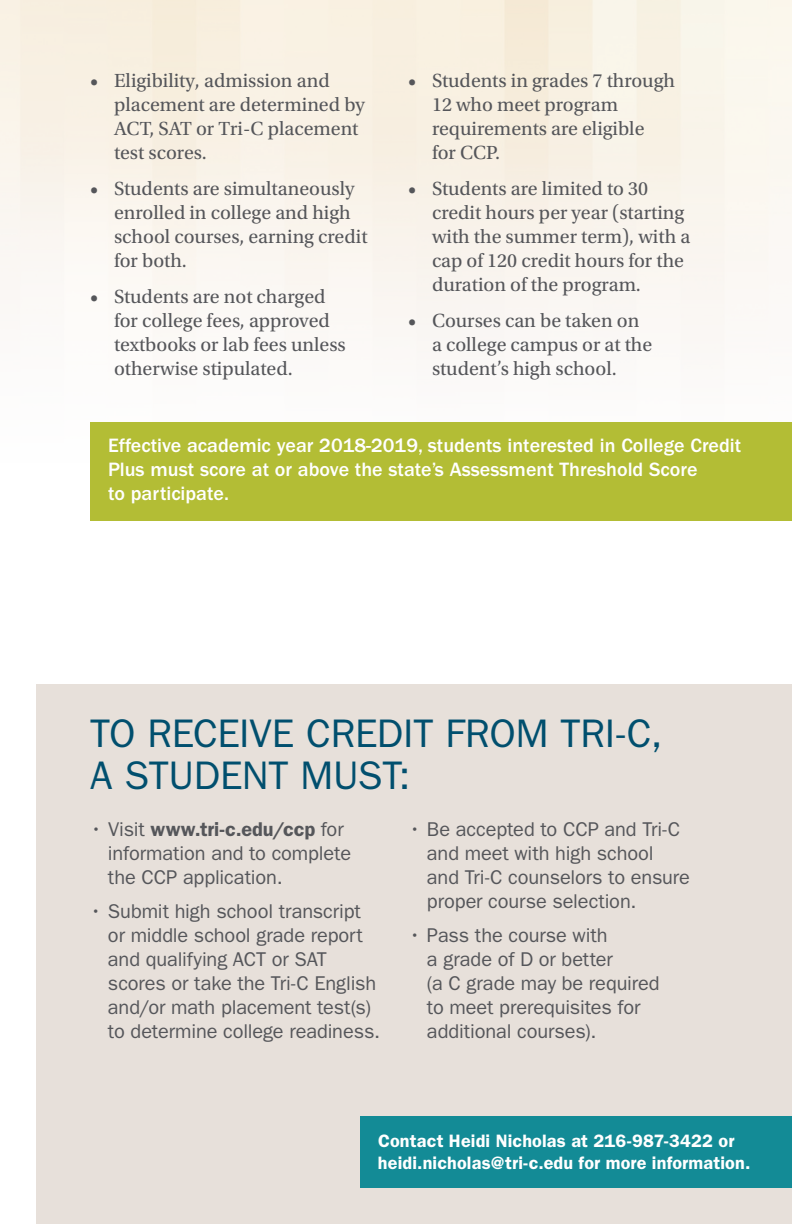
<style>
.page{position:relative;width:792px;height:1224px;background:#fff}
.page>*{position:absolute;margin:0;border:0;box-sizing:border-box;transform-origin:0 0}
.t1{font:40px/42px "ITC Franklin Gothic Std";letter-spacing:-.01em;color:#014f6e}
.t2{font:20px/24px "Utopia Std";color:#55565a}
.t3{font:20px/24px "ITC Franklin Gothic Std";letter-spacing:-.005em;color:#55565a}
.t4{font:500 20px/24px "ITC Franklin Gothic Std";color:#fff}
.t5{font:600 18px/21.6px "ITC Franklin Gothic Std";letter-spacing:.01em;color:#fff}
.s1{font-weight:600}
</style>
<div class="page">
<div style="left:36px;top:684px;width:756px;height:540px;background:#e7e0da"></div>
<img style="left:0;top:0;width:1px;height:1224px">
<div style="left:360px;top:1116px;width:432px;height:72px;background:#138b96"></div>
<div style="left:90px;top:422px;width:702px;height:99px;background:#b3bd35"></div>
<p class="t2" style="left:114px;top:68px;width:252px;text-indent:-24px">• Eligibility, admission and placement are determined by<br>ACT, SAT or Tri-C placement test scores.</p>
<p class="t2" style="left:114px;top:176px;width:255px;text-indent:-24px">• Students are simultaneously enrolled in college and high school courses, earning credit for both.</p>
<p class="t2" style="left:114px;top:284px;width:233px;text-indent:-24px">• Students are not charged for college fees, approved textbooks or lab fees unless otherwise stipulated.</p>
<p class="t2" style="left:432px;top:68px;width:245px;text-indent:-24px">• Students in grades 7 through<br>12 who meet program requirements are eligible<br>for CCP.</p>
<p class="t2" style="left:432px;top:176px;width:260px;text-indent:-24px">• Students are limited to 30 credit hours per year (starting with the summer term), with a cap of 120 credit hours for the duration of the program.</p>
<p class="t2" style="left:432px;top:308px;width:222px;text-indent:-24px">• Courses can be taken on a college campus or at the student’s high school.</p>
<p class="t4" style="left:108px;top:433px;width:635px">Effective academic year 2018-2019, students interested in College Credit<br>Plus must score at or above the state’s Assessment Threshold Score<br>to participate.</p>
<h1 class="t1" style="left:90px;top:713px;width:574px">TO RECEIVE CREDIT FROM TRI-C,<br>A STUDENT MUST:</h1>
<p class="t3" style="left:108px;top:818px;width:245px;text-indent:-18px">• Visit <span class="s1">www.tri-c.edu/ccp</span> for information and to complete the CCP application.</p>
<p class="t3" style="left:108px;top:900px;width:274px;text-indent:-18px">• Submit high school transcript or middle school grade report and qualifying ACT or SAT scores or take the Tri-C English and/or math placement test(s) to determine college readiness.</p>
<p class="t3" style="left:427px;top:818px;width:265px;text-indent:-18px">• Be accepted to CCP and Tri-C and meet with high school and Tri-C counselors to ensure proper course selection.</p>
<p class="t3" style="left:427px;top:924px;width:234px;text-indent:-18px">• Pass the course with<br>a grade of D or better<br>(a C grade may be required to meet prerequisites for additional courses).</p>
<p class="t5" style="left:378px;top:1130px;width:374px">Contact Heidi Nicholas at 216‑987-3422 or heidi.nicholas@tri-c.edu for more information.</p>
</div>
